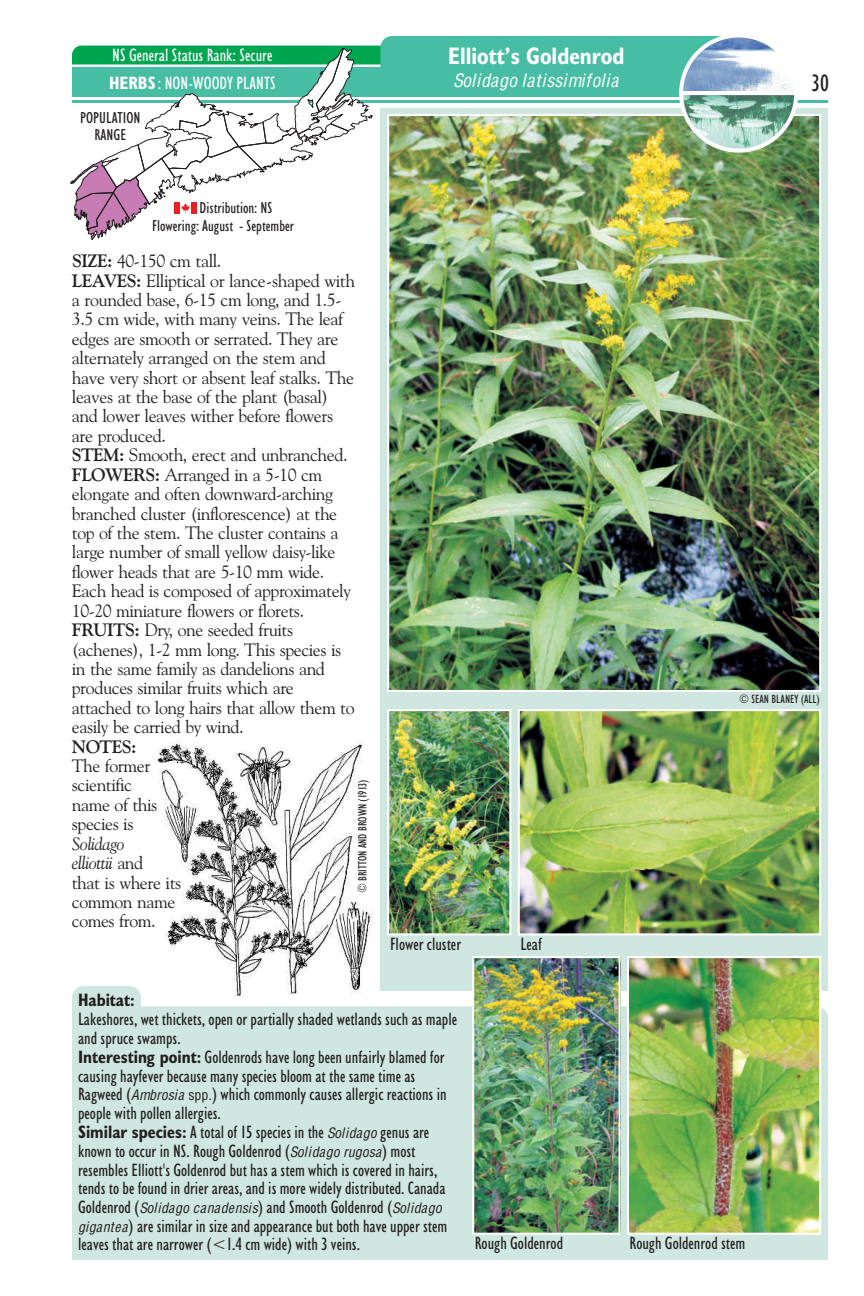
<style>
.page{position:relative;width:864px;height:1296px;background:#fff}
.page>*{position:absolute;margin:0;border:0;box-sizing:border-box;transform-origin:0 0}
.t1{font:700 condensed 24px "Humanist 521 BT";color:#fff}
.t2{font:condensed 24px "Humanist 521 BT";color:#231f20}
.t3{font:18px/19.4px "Goudy Old Style BT";letter-spacing:-.025em;color:#231f20}
.t4{font:condensed 18px/18.8px "Humanist 521 BT";color:#231f20}
.t5{font:condensed 18px "Humanist 521 BT";color:#fff}
.t6{font:italic 18px "Switzerland Condensed";color:#fff}
.t7{font:700 condensed 18px "Humanist 521 BT";color:#231f20}
.t8{font:700 18px "Goudy Old Style BT";letter-spacing:-.025em;color:#231f20}
.t9{font:condensed 16px/16.6px "Humanist 521 BT";color:#231f20;text-align:center}
.t10{font:condensed 12px "Humanist 521 BT";color:#231f20}
.s1{font-weight:700}
.s2{font-style:italic}
.s3{font-family:"Switzerland Condensed";font-style:italic;font-stretch:normal;font-size:14px}
.s4{font-family:"Switzerland Condensed";font-stretch:normal;font-size:14px}
</style>
<div class="page">
<div style="left:380px;top:108px;width:448px;height:882px;background:#cfe7e0"></div>
<img style="left:153px;top:740px;width:219px;height:246px">
<img style="left:390px;top:117px;width:428px;height:572px">
<div style="left:72px;top:986px;width:756px;height:274px;background:#cfe7e0"></div>
<hr style="left:72px;top:100px;width:756px;height:3px;background:#47bda4">
<img style="left:630px;top:959px;width:188px;height:273px">
<div style="left:627px;top:956px;width:194px;height:279px;border:2px solid #fff"></div>
<img style="left:475px;top:959px;width:143px;height:273px">
<div style="left:472px;top:956px;width:149px;height:279px;border:2px solid #fff"></div>
<img style="left:521px;top:712px;width:297px;height:220px">
<img style="left:390px;top:712px;width:118px;height:220px">
<div style="left:518px;top:709px;width:303px;height:226px;border:2px solid #fff"></div>
<div style="left:387px;top:709px;width:124px;height:226px;border:2px solid #fff"></div>
<img style="left:70px;top:36px;width:730px;height:205px">
<p class="t5" style="left:112px;top:48px;width:162px">NS General Status Rank: Secure</p>
<h1 class="t1" style="left:448px;top:45px;width:178px">Elliott’s Goldenrod</h1>
<p class="t6" style="left:453px;top:70px;width:168px">Solidago latissimifolia</p>
<p class="t5" style="left:109px;top:75px;width:168px"><span class="s1">HERBS</span> : NON-WOODY PLANTS</p>
<p class="t9" style="left:80px;top:111px;width:62px">POPULATION<br>RANGE</p>
<p class="t9" style="left:200px;top:201px;width:74px">Distribution: NS</p>
<p class="t9" style="left:152px;top:219px;width:143px">Flowering: August - September</p>
<p class="t3" style="left:72px;top:253px;width:285px"><span class="s1">SIZE:</span> 40-150 cm tall.<br><span class="s1">LEAVES:</span> Elliptical or lance-shaped with a rounded base, 6-15 cm long, and 1.5- 3.5 cm wide, with many veins. The leaf edges are smooth or serrated. They are alternately arranged on the stem and have very short or absent leaf stalks. The leaves at the base of the plant (basal) and lower leaves wither before flowers are produced.<br><span class="s1">STEM:</span> Smooth, erect and unbranched.<br><span class="s1">FLOWERS:</span> Arranged in a 5-10 cm elongate and often downward-arching branched cluster (inflorescence) at the top of the stem. The cluster contains a large number of small yellow daisy-like flower heads that are 5-10 mm wide.<br>Each head is composed of approximately 10-20 miniature flowers or florets.<br><span class="s1">FRUITS:</span> Dry, one seeded fruits (achenes), 1-2 mm long. This species is in the same family as dandelions and produces similar fruits which are attached to long hairs that allow them to easily be carried by wind.</p>
<p class="t8" style="left:72px;top:739px;width:66px">NOTES:</p>
<p class="t3" style="left:72px;top:758px;width:87px">The former scientific name of this species is</p>
<p class="t3" style="left:72px;top:835px;width:111px"><span class="s2">Solidago<br>elliottii</span> and<br>that is where its common name comes from.</p>
<p class="t10" style="left:357px;top:893px;width:116px;rotate:-90deg">© BRITTON AND BROWN (1913)</p>
<p class="t4" style="left:390px;top:936px;width:73px">Flower cluster</p>
<p class="t4" style="left:521px;top:936px;width:23px">Leaf</p>
<h1 class="t2" style="left:812px;top:73px;width:19px">30</h1>
<p class="t10" style="left:739px;top:694px;width:82px">© SEAN BLANEY (ALL)</p>
<p class="t7" style="left:78px;top:993px;width:58px">Habitat:</p>
<p class="t4" style="left:78px;top:1011px;width:381px">Lakeshores, wet thickets, open or partially shaded wetlands such as maple and spruce swamps.<br><span class="s1">Interesting point:</span> Goldenrods have long been unfairly blamed for causing hayfever because many species bloom at the same time as Ragweed (<span class="s3">Ambrosia</span> <span class="s4">spp.</span>) which commonly causes allergic reactions in people with pollen allergies.<br><span class="s1">Similar species:</span> A total of 15 species in the <span class="s3">Solidago</span> genus are known to occur in NS. Rough Goldenrod (<span class="s3">Solidago rugosa</span>) most resembles Elliott's Goldenrod but has a stem which is covered in hairs, tends to be found in drier areas, and is more widely distributed. Canada Goldenrod (<span class="s3">Solidago canadensis</span>) and Smooth Goldenrod (<span class="s3">Solidago gigantea</span>) are similar in size and appearance but both have upper stem leaves that are narrower (&lt;1.4 cm wide) with 3 veins.</p>
<p class="t4" style="left:475px;top:1235px;width:90px">Rough Goldenrod</p>
<p class="t4" style="left:630px;top:1235px;width:117px">Rough Goldenrod stem</p>
</div>
